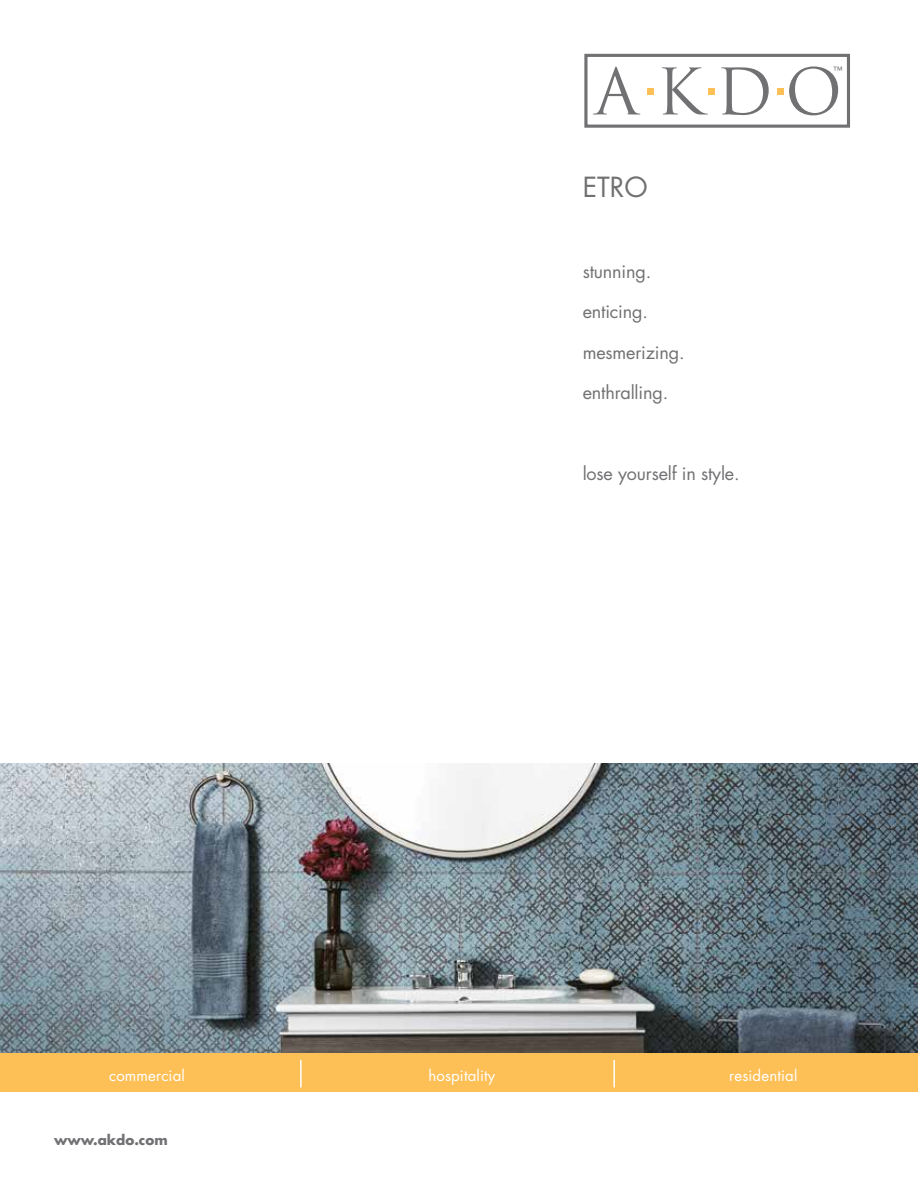
<style>
.page{position:relative;width:918px;height:1188px;background:#fff}
.page>*{position:absolute;margin:0;border:0;box-sizing:border-box;transform-origin:0 0}
.t1{font:27px "Futura";color:#717073}
.t2{font:18px "Futura";letter-spacing:-.01em;color:#717073}
.t3{font:15px "Futura";letter-spacing:.01em;color:#fff}
.t4{font:700 13.5px "Futura";color:#717073}
.t5{font:9.9px "Futura LT";color:#717073}
</style>
<div class="page">
<div style="left:0;top:1053px;width:918px;height:39px;background:#fdc057"></div>
<div style="left:584px;top:54px;width:266px;height:74px;border:3px solid #717073"></div>
<svg style="left:593px;top:66px;width:47px;height:49px"></svg>
<svg style="left:662px;top:67px;width:46px;height:48px"></svg>
<svg style="left:721px;top:67px;width:48px;height:48px"></svg>
<svg style="left:789px;top:66px;width:49px;height:49px"></svg>
<div style="left:647px;top:88px;width:7px;height:7px;background:#fdc057"></div>
<div style="left:708px;top:88px;width:7px;height:7px;background:#fdc057"></div>
<div style="left:777px;top:88px;width:6px;height:7px;background:#fdc057"></div>
<img style="left:0;top:763px;width:918px;height:290px">
<hr style="left:613px;top:1060px;width:2px;height:27px;background:#fff">
<hr style="left:300px;top:1060px;width:2px;height:27px;background:#fff">
<h1 class="t1" style="left:583px;top:168px;width:67px">ETRO</h1>
<p class="t2" style="left:583px;top:259px;width:70px">stunning.</p>
<p class="t2" style="left:583px;top:299px;width:67px">enticing.</p>
<p class="t2" style="left:583px;top:340px;width:103px">mesmerizing.</p>
<p class="t2" style="left:583px;top:380px;width:87px">enthralling.</p>
<p class="t2" style="left:583px;top:461px;width:158px">lose yourself in style.</p>
<p class="t5" style="left:833px;top:65px;width:11px">™</p>
<p class="t3" style="left:109px;top:1065px;width:77px">commercial</p>
<p class="t3" style="left:428px;top:1065px;width:69px">hospitality</p>
<p class="t3" style="left:729px;top:1065px;width:70px">residential</p>
<p class="t4" style="left:54px;top:1130px;width:115px">www.akdo.com</p>
</div>
